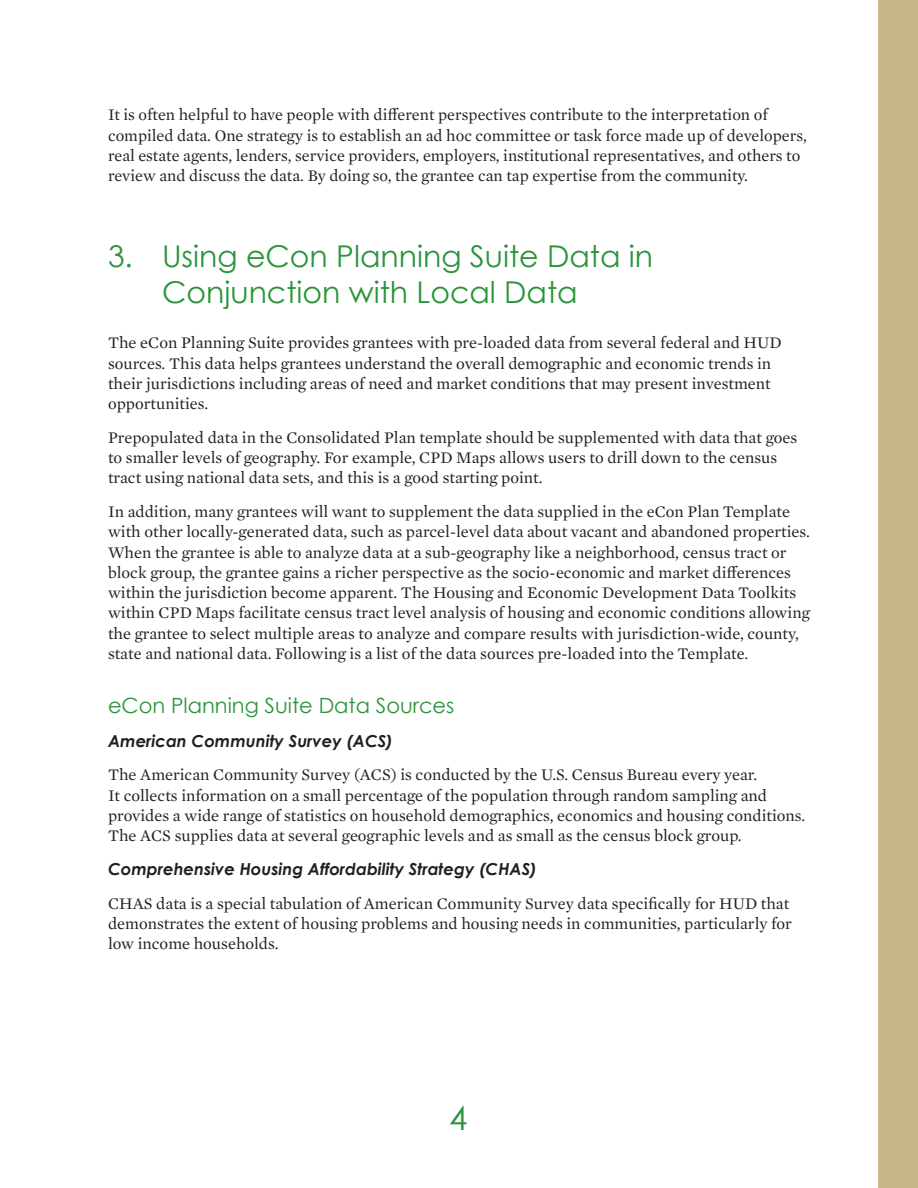
<style>
.page{position:relative;width:918px;height:1188px;background:#fff}
.page>*{position:absolute;margin:0;border:0;box-sizing:border-box;transform-origin:0 0}
.t1{font:33px "Century Gothic";color:#2a943b}
.t2{font:30px/36px "Century Gothic";color:#2a943b}
.t3{font:21px "Century Gothic";color:#2a943b}
.t4{font:16.5px/20.2px "Mercury Text G1";color:#231f20}
.t5{font:italic 700 16.5px "Century Gothic";color:#231f20}
</style>
<div class="page">
<div style="left:878px;top:0;width:40px;height:1188px;background:#c7b586"></div>
<p class="t4" style="left:108px;top:104px;width:700px">It is often helpful to have people with different perspectives contribute to the interpretation of compiled data. One strategy is to establish an ad hoc committee or task force made up of developers, real estate agents, lenders, service providers, employers, institutional representatives, and others to review and discuss the data. By doing so, the grantee can tap expertise from the community.</p>
<h2 class="t2" style="left:162px;top:237px;width:493px;text-indent:-54px">3. Using eCon Planning Suite Data in<br>Conjunction with Local Data</h2>
<p class="t4" style="left:108px;top:332px;width:675px">The eCon Planning Suite provides grantees with pre-loaded data from several federal and HUD sources. This data helps grantees understand the overall demographic and economic trends in their jurisdictions including areas of need and market conditions that may present investment opportunities.</p>
<p class="t4" style="left:108px;top:426px;width:691px">Prepopulated data in the Consolidated Plan template should be supplemented with data that goes to smaller levels of geography. For example, CPD Maps allows users to drill down to the census tract using national data sets, and this is a good starting point.</p>
<p class="t4" style="left:108px;top:501px;width:704px">In addition, many grantees will want to supplement the data supplied in the eCon Plan Template with other locally-generated data, such as parcel-level data about vacant and abandoned properties.<br>When the grantee is able to analyze data at a sub-geography like a neighborhood, census tract or block group, the grantee gains a richer perspective as the socio-economic and market differences within the jurisdiction become apparent. The Housing and Economic Development Data Toolkits within CPD Maps facilitate census tract level analysis of housing and economic conditions allowing the grantee to select multiple areas to analyze and compare results with jurisdiction-wide, county, state and national data. Following is a list of the data sources pre-loaded into the Template.</p>
<h3 class="t3" style="left:108px;top:692px;width:348px">eCon Planning Suite Data Sources</h3>
<h4 class="t5" style="left:108px;top:730px;width:286px">American Community Survey (ACS)</h4>
<p class="t4" style="left:108px;top:764px;width:699px">The American Community Survey (ACS) is conducted by the U.S. Census Bureau every year.<br>It collects information on a small percentage of the population through random sampling and provides a wide range of statistics on household demographics, economics and housing conditions.<br>The ACS supplies data at several geographic levels and as small as the census block group.</p>
<h4 class="t5" style="left:108px;top:858px;width:430px">Comprehensive Housing Affordability Strategy (CHAS)</h4>
<p class="t4" style="left:108px;top:892px;width:686px">CHAS data is a special tabulation of American Community Survey data specifically for HUD that demonstrates the extent of housing problems and housing needs in communities, particularly for low income households.</p>
<h1 class="t1" style="left:449px;top:1098px;width:20px">4</h1>
</div>
